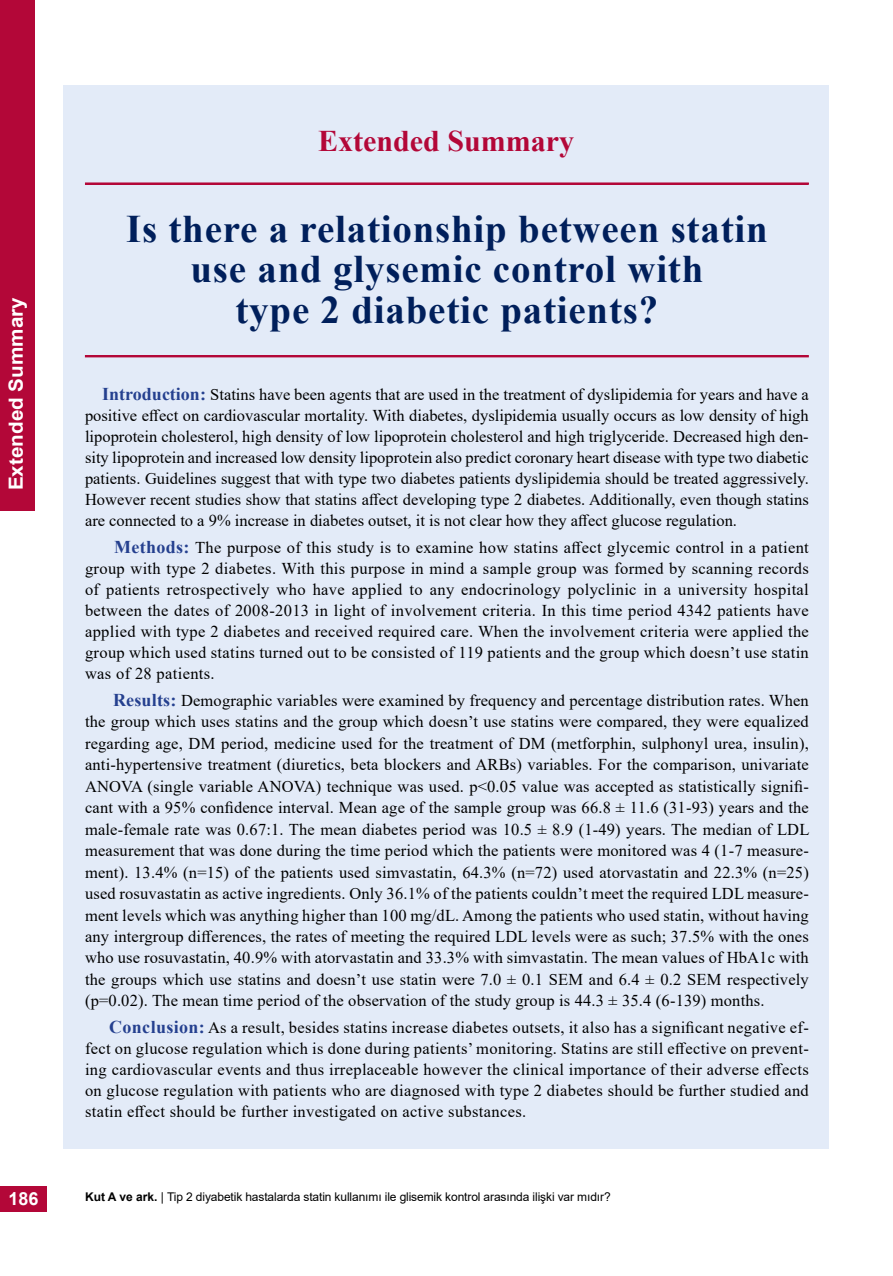
<style>
.page{position:relative;width:893px;height:1276px;background:#fff}
.page>*{position:absolute;margin:0;border:0;box-sizing:border-box;transform-origin:0 0}
.t1{font:700 39px/40.5px "Times New Roman";letter-spacing:.02em;color:#001f5b;text-align:center}
.t2{font:700 30px "Times New Roman";color:#b30738}
.t3{font:700 19.5px "Arial";color:#fff;scale:1.06 1}
.t4{font:700 18px "Arial";color:#fff}
.t5{font:16.5px/21px "Times New Roman";letter-spacing:.015em;color:#000;text-align:justify}
.t6{font:12px "Arial";letter-spacing:-.01em;color:#000}
.s1{font-weight:700;font-size:18px;color:#25408f}
.s2{font-weight:700}
</style>
<div class="page">
<div style="left:0;top:1186px;width:47px;height:26px;background:#b30738"></div>
<div style="left:0;top:0;width:34px;height:510px;background:#b30738"></div>
<div style="left:64px;top:85px;width:765px;height:1063px;background:#e3ebf8"></div>
<div style="left:85px;top:183px;width:724px;height:2px;border:1px solid #b30738"></div>
<div style="left:85px;top:355px;width:724px;height:2px;border:1px solid #b30738"></div>
<p class="t3" style="left:2px;top:490px;width:184px;rotate:-90deg">Extended Summary</p>
<h2 class="t2" style="left:318px;top:119px;width:257px">Extended Summary</h2>
<h1 class="t1" style="left:126px;top:207px;width:643px">Is there a relationship between statin use and glysemic control with<br>type 2 diabetic patients?</h1>
<p class="t5" style="left:85px;top:384px;width:725px;text-indent:17px"><span class="s1">Introduction:</span> Statins have been agents that are used in the treatment of dyslipidemia for years and have a positive effect on cardiovascular mortality. With diabetes, dyslipidemia usually occurs as low density of high lipoprotein cholesterol, high density of low lipoprotein cholesterol and high triglyceride. Decreased high den&shy;sity lipoprotein and increased low density lipoprotein also predict coronary heart disease with type two diabetic patients. Guidelines suggest that with type two diabetes patients dyslipidemia should be treated aggressively.<br>However recent studies show that statins affect developing type 2 diabetes. Additionally, even though statins are connected to a 9% increase in diabetes outset, it is not clear how they affect glucose regulation.</p>
<p class="t5" style="left:85px;top:537px;width:725px;text-indent:29px"><span class="s1">Methods:</span> The purpose of this study is to examine how statins affect glycemic control in a patient group with type 2 diabetes. With this purpose in mind a sample group was formed by scanning records of patients retrospectively who have applied to any endocrinology polyclinic in a university hospital between the dates of 2008-2013 in light of involvement criteria. In this time period 4342 patients have applied with type 2 diabetes and received required care. When the involvement criteria were applied the group which used statins turned out to be consisted of 119 patients and the group which doesn’t use statin was of 28 patients.</p>
<p class="t5" style="left:85px;top:689px;width:726px;line-height:21.5px;text-indent:28px"><span class="s1">Results:</span> Demographic variables were examined by frequency and percentage distribution rates. When the group which uses statins and the group which doesn’t use statins were compared, they were equalized regarding age, DM period, medicine used for the treatment of DM (metforphin, sulphonyl urea, insulin), anti-hypertensive treatment (diuretics, beta blockers and ARBs) variables. For the comparison, univariate ANOVA (single variable ANOVA) technique was used. p&lt;0.05 value was accepted as statistically signifi&shy;cant with a 95% confidence interval. Mean age of the sample group was 66.8 ± 11.6 (31-93) years and the male-female rate was 0.67:1. The mean diabetes period was 10.5 ± 8.9 (1-49) years. The median of LDL measurement that was done during the time period which the patients were monitored was 4 (1-7 measure&shy;ment). 13.4% (n=15) of the patients used simvastatin, 64.3% (n=72) used atorvastatin and 22.3% (n=25) used rosuvastatin as active ingredients. Only 36.1% of the patients couldn’t meet the required LDL measure&shy;ment levels which was anything higher than 100 mg/dL. Among the patients who used statin, without having any intergroup differences, the rates of meeting the required LDL levels were as such; 37.5% with the ones who use rosuvastatin, 40.9% with atorvastatin and 33.3% with simvastatin. The mean values of HbA1c with the groups which use statins and doesn’t use statin were 7.0 ± 0.1 SEM and 6.4 ± 0.2 SEM respectively (p=0.02). The mean time period of the observation of the study group is 44.3 ± 35.4 (6-139) months.</p>
<p class="t5" style="left:85px;top:1016px;width:725px;text-indent:24px"><span class="s1">Conclusion:</span> As a result, besides statins increase diabetes outsets, it also has a significant negative ef&shy;fect on glucose regulation which is done during patients’ monitoring. Statins are still effective on prevent&shy;ing cardiovascular events and thus irreplaceable however the clinical importance of their adverse effects on glucose regulation with patients who are diagnosed with type 2 diabetes should be further studied and statin effect should be further investigated on active substances.</p>
<p class="t4" style="left:8px;top:1186px;width:32px">186</p>
<p class="t6" style="left:85px;top:1188px;width:527px"><span class="s2">Kut A ve ark.</span> | Tip 2 diyabetik hastalarda statin kullanımı ile glisemik kontrol arasında ilişki var mıdır?</p>
</div>
